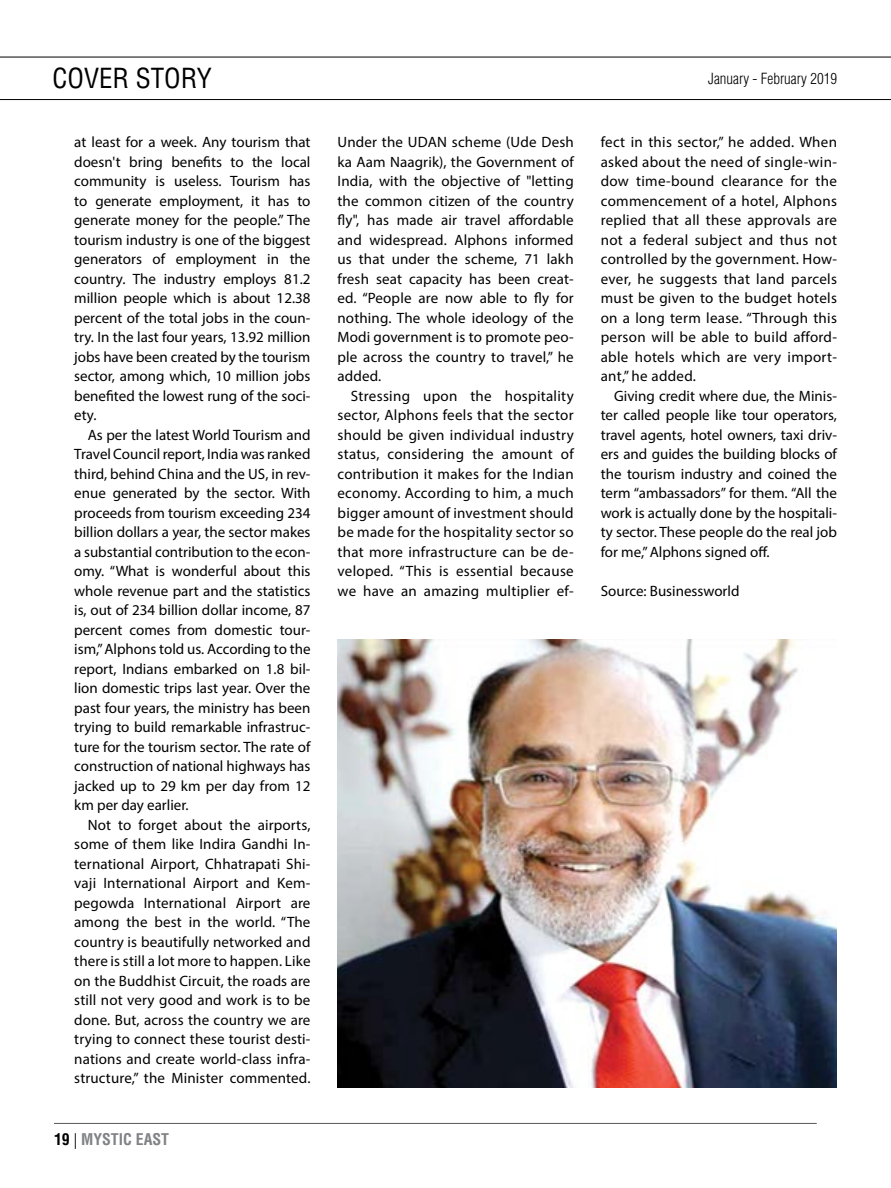
<style>
.page{position:relative;width:891px;height:1188px;background:#fff}
.page>*{position:absolute;margin:0;border:0;box-sizing:border-box;transform-origin:0 0}
.t1{font:condensed 27px "Helvetica LT Std";color:#000}
.t2{font:700 condensed 15.75px "Helvetica LT Std";color:#808285}
.t3{font:15px/19.5px "Myriad Pro";letter-spacing:.005em;color:#000;text-align:justify}
.t4{font:300 condensed 15px "Helvetica LT Std";color:#000}
.s1{color:#000}
.s2{font-weight:300;font-stretch:normal;color:#000}
</style>
<div class="page">
<hr style="left:54px;top:1123px;width:763px;height:1px;background:#58595b">
<hr style="left:0;top:57px;width:891px;height:1px;background:#000">
<hr style="left:0;top:99px;width:891px;height:1px;background:#000">
<img style="left:338px;top:640px;width:499px;height:448px">
<h1 class="t1" style="left:52px;top:61px;width:161px">COVER STORY</h1>
<p class="t3" style="left:74px;top:132px;width:238px">at least for a week. Any tourism that doesn't bring benefits to the local community is useless. Tourism has to generate employment, it has to generate money for the people.” The tourism industry is one of the biggest generators of employment in the country. The industry employs 81.2 million people which is about 12.38 percent of the total jobs in the coun&shy;try. In the last four years, 13.92 million jobs have been created by the tourism sector, among which, 10 million jobs benefited the lowest rung of the soci&shy;ety.</p>
<p class="t3" style="left:74px;top:425px;width:238px;text-indent:14px">As per the latest World Tourism and Travel Council report, India was ranked third, behind China and the US, in rev&shy;enue generated by the sector. With proceeds from tourism exceeding 234 billion dollars a year, the sector makes a substantial contribution to the econ&shy;omy. “What is wonderful about this whole revenue part and the statistics is, out of 234 billion dollar income, 87 percent comes from domestic tour&shy;ism,” Alphons told us. According to the report, Indians embarked on 1.8 bil&shy;lion domestic trips last year. Over the past four years, the ministry has been trying to build remarkable infrastruc&shy;ture for the tourism sector. The rate of construction of national highways has jacked up to 29 km per day from 12 km per day earlier.</p>
<p class="t3" style="left:74px;top:815px;width:238px;text-indent:14px">Not to forget about the airports, some of them like Indira Gandhi In&shy;ternational Airport, Chhatrapati Shi&shy;vaji International Airport and Kem&shy;pegowda International Airport are among the best in the world. “The country is beautifully networked and there is still a lot more to happen. Like on the Buddhist Circuit, the roads are still not very good and work is to be done. But, across the country we are trying to connect these tourist desti&shy;nations and create world-class infra&shy;structure,” the Minister commented.</p>
<p class="t2" style="left:54px;top:1130px;width:117px"><span class="s1">19</span> <span class="s2">|</span> MYSTIC EAST</p>
<p class="t3" style="left:338px;top:132px;width:238px">Under the UDAN scheme (Ude Desh ka Aam Naagrik), the Government of India, with the objective of "letting the common citizen of the country fly", has made air travel affordable and widespread. Alphons informed us that under the scheme, 71 lakh fresh seat capacity has been creat&shy;ed. “People are now able to fly for nothing. The whole ideology of the Modi government is to promote peo&shy;ple across the country to travel,” he added.</p>
<p class="t3" style="left:338px;top:386px;width:238px;text-indent:13px">Stressing upon the hospitality sector, Alphons feels that the sector should be given individual industry status, considering the amount of contribution it makes for the Indian economy. According to him, a much bigger amount of investment should be made for the hospitality sector so that more infrastructure can be de&shy;veloped. “This is essential because we have an amazing multiplier ef-</p>
<p class="t4" style="left:708px;top:69px;width:130px">January - February 2019</p>
<p class="t3" style="left:601px;top:132px;width:238px">fect in this sector,” he added. When asked about the need of single-win&shy;dow time-bound clearance for the commencement of a hotel, Alphons replied that all these approvals are not a federal subject and thus not controlled by the government. How&shy;ever, he suggests that land parcels must be given to the budget hotels on a long term lease. “Through this person will be able to build afford&shy;able hotels which are very import&shy;ant,” he added.</p>
<p class="t3" style="left:601px;top:386px;width:238px;text-indent:14px">Giving credit where due, the Minis&shy;ter called people like tour operators, travel agents, hotel owners, taxi driv&shy;ers and guides the building blocks of the tourism industry and coined the term “ambassadors” for them. “All the work is actually done by the hospitali&shy;ty sector. These people do the real job for me,” Alphons signed off.</p>
<p class="t3" style="left:601px;top:581px;width:140px">Source: Businessworld</p>
</div>
